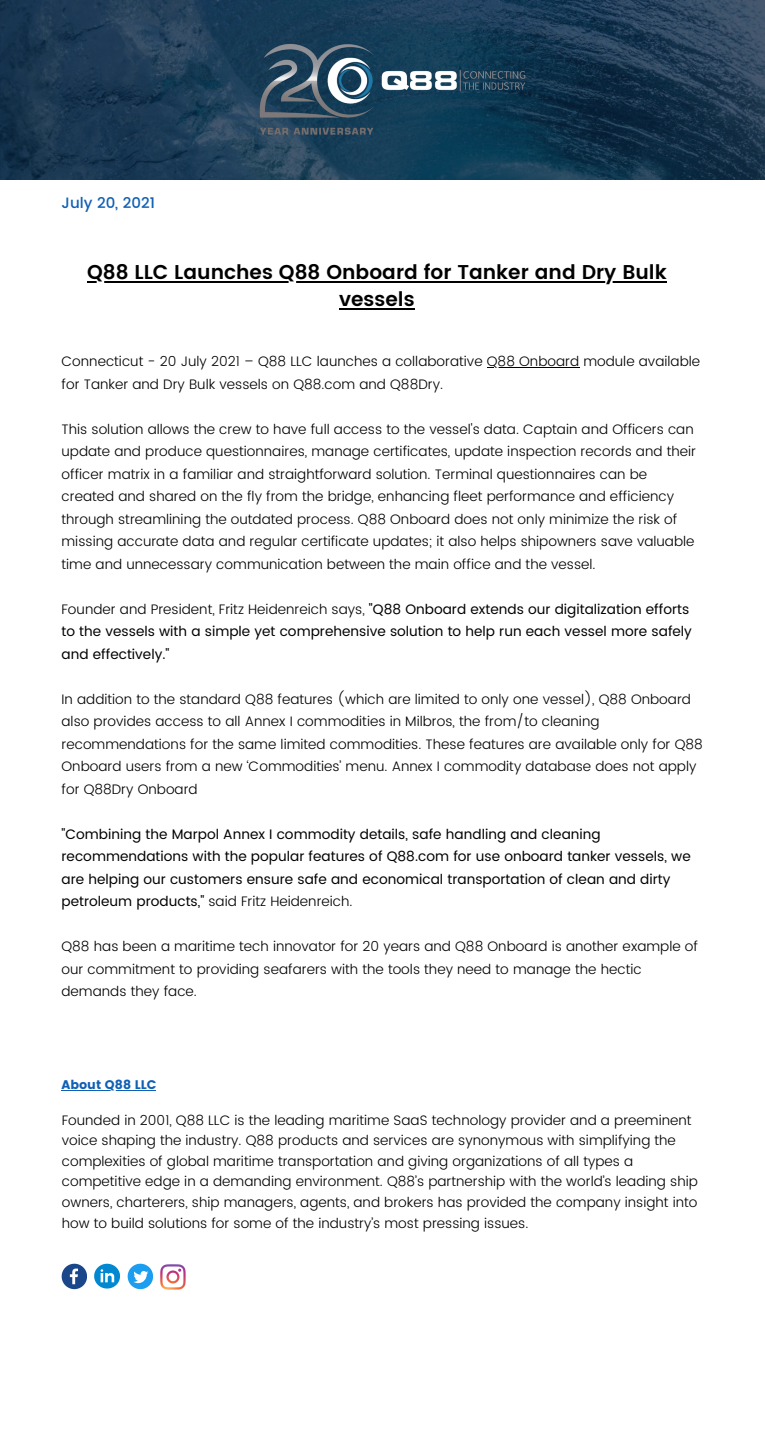
<style>
.page{position:relative;width:765px;height:1440px;background:#fff}
.page>*{position:absolute;margin:0;border:0;box-sizing:border-box;transform-origin:0 0}
.t1{font:600 20px/27.2px "Poppins";color:#000;text-align:center}
.t2{font:500 15px "Poppins";color:#1060b4}
.t3{font:300 13.75px/22.5px "Poppins";color:#000}
.t4{font:13.75px/22.5px "Poppins";color:#000}
.t5{font:12.5px "Poppins";color:#1060b4}
.s1{font-weight:300}
</style>
<div class="page">
<hr style="left:487px;top:367px;width:92px;height:1px;background:#000">
<svg style="left:62px;top:1264px;width:25px;height:25px"></svg>
<svg style="left:94px;top:1264px;width:26px;height:25px"></svg>
<svg style="left:160px;top:1264px;width:26px;height:26px"></svg>
<svg style="left:128px;top:1264px;width:25px;height:25px"></svg>
<hr style="left:87px;top:281px;width:580px;height:2px;background:#000">
<hr style="left:339px;top:308px;width:76px;height:2px;background:#000">
<hr style="left:62px;top:1090px;width:94px;height:1px;background:#1060b4">
<svg style="left:0;top:0;width:765px;height:179px"></svg>
<img style="left:247px;top:32px;width:291px;height:115px">
<p class="t2" style="left:62px;top:194px;width:95px">July 20, 2021</p>
<p class="t1" style="left:87px;top:259px;width:581px">Q88 LLC Launches Q88 Onboard for Tanker and Dry Bulk vessels</p>
<p class="t3" style="left:62px;top:350px;width:640px">Connecticut - 20 July 2021 – Q88 LLC launches a collaborative Q88 Onboard module available for Tanker and Dry Bulk vessels on Q88.com and Q88Dry.</p>
<p class="t3" style="left:62px;top:418px;width:636px">This solution allows the crew to have full access to the vessel's data. Captain and Officers can update and produce questionnaires, manage certificates, update inspection records and their officer matrix in a familiar and straightforward solution. Terminal questionnaires can be created and shared on the fly from the bridge, enhancing fleet performance and efficiency through streamlining the outdated process. Q88 Onboard does not only minimize the risk of missing accurate data and regular certificate updates; it also helps shipowners save valuable time and unnecessary communication between the main office and the vessel.</p>
<p class="t4" style="left:62px;top:598px;width:632px"><span class="s1">Founder and President, Fritz Heidenreich says,</span> "Q88 Onboard extends our digitalization efforts to the vessels with a simple yet comprehensive solution to help run each vessel more safely and effectively."</p>
<p class="t3" style="left:62px;top:688px;width:643px">In addition to the standard Q88 features (which are limited to only one vessel), Q88 Onboard also provides access to all Annex I commodities in Milbros, the from/to cleaning recommendations for the same limited commodities. These features are available only for Q88<br>Onboard users from a new ‘Commodities’ menu. Annex I commodity database does not apply for Q88Dry Onboard</p>
<p class="t4" style="left:62px;top:823px;width:631px">"Combining the Marpol Annex I commodity details, safe handling and cleaning recommendations with the popular features of Q88.com for use onboard tanker vessels, we are helping our customers ensure safe and economical transportation of clean and dirty petroleum products," <span class="s1">said Fritz Heidenreich.</span></p>
<p class="t3" style="left:62px;top:935px;width:638px">Q88 has been a maritime tech innovator for 20 years and Q88 Onboard is another example of our commitment to providing seafarers with the tools they need to manage the hectic demands they face.</p>
<p class="t5" style="left:62px;top:1077px;width:96px">About Q88 LLC</p>
<p class="t3" style="left:62px;top:1110px;width:638px;line-height:20.6px">Founded in 2001, Q88 LLC is the leading maritime SaaS technology provider and a preeminent voice shaping the industry. Q88 products and services are synonymous with simplifying the complexities of global maritime transportation and giving organizations of all types a competitive edge in a demanding environment. Q88’s partnership with the world’s leading ship owners, charterers, ship managers, agents, and brokers has provided the company insight into how to build solutions for some of the industry’s most pressing issues.</p>
</div>
